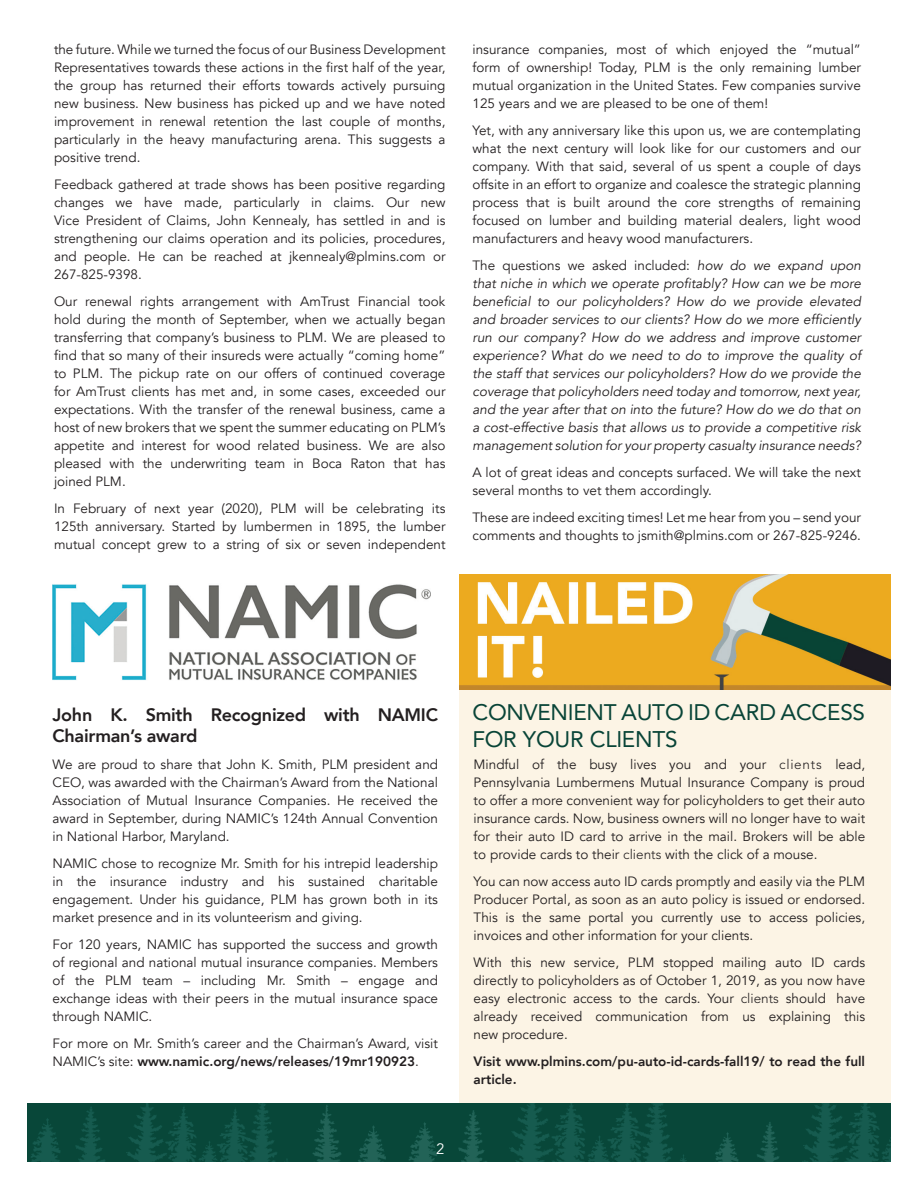
<style>
.page{position:relative;width:918px;height:1188px;background:#fff}
.page>*{position:absolute;margin:0;border:0;box-sizing:border-box;transform-origin:0 0}
.t1{font:22.5px/27px "Avenir";letter-spacing:-.01em;color:#084437}
.t2{font:800 18px/21px "Avenir";letter-spacing:-.015em;color:#231f20}
.t3{font:15px "Avenir";color:#fff}
.t4{font:13.5px/18px "Avenir";color:#231f20;text-align:justify}
.t5{font:italic 13.5px/18px "Avenir";color:#231f20;text-align:justify}
.t6{font:800 13.5px/18px "Avenir";color:#231f20}
.s1{font-style:normal}
.s2{font-weight:800}
.s3{font-family:"Avenir LT Std"}
.s4{font-family:"Avenir LT Std";font-weight:300}
</style>
<div class="page">
<div style="left:459px;top:575px;width:432px;height:529px;background:#fcf4e5"></div>
<img style="left:27px;top:1104px;width:864px;height:58px">
<img style="left:459px;top:575px;width:432px;height:115px">
<img style="left:52px;top:584px;width:378px;height:96px">
<p class="t4" style="left:54px;top:41px;width:393px">the future. While we turned the focus of our Business Development Representatives towards these actions in the first half of the year, the group has returned their efforts towards actively pursuing new business. New business has picked up and we have noted improvement in renewal retention the last couple of months, particularly in the heavy manufacturing arena. This suggests a positive trend.</p>
<p class="t4" style="left:54px;top:176px;width:393px">Feedback gathered at trade shows has been positive regarding changes we have made, particularly in claims. Our new Vice President of Claims, John Kennealy, has settled in and is strengthening our claims operation and its policies, procedures, and people. He can be reached at jkennealy@plmins.com or 267-825-9398.</p>
<p class="t4" style="left:54px;top:293px;width:393px">Our renewal rights arrangement with AmTrust Financial took hold during the month of September, when we actually began transferring that company’s business to PLM. We are pleased to find that so many of their insureds were actually “coming home” to PLM. The pickup rate on our offers of continued coverage for AmTrust clients has met and, in some cases, exceeded our expectations. With the transfer of the renewal business, came a host of new brokers that we spent the summer educating on PLM’s appetite and interest for wood related business. We are also pleased with the underwriting team in Boca Raton that has joined PLM.</p>
<p class="t4" style="left:54px;top:500px;width:393px">In February of next year (2020), PLM will be celebrating its 125th anniversary. Started by lumbermen in 1895, the lumber mutual concept grew to a string of six or seven independent</p>
<p class="t4" style="left:473px;top:41px;width:390px">insurance companies, most of which enjoyed the “mutual” form of ownership! Today, PLM is the only remaining lumber mutual organization in the United States. Few companies survive 125 years and we are pleased to be one of them!</p>
<p class="t4" style="left:473px;top:122px;width:390px">Yet, with any anniversary like this upon us, we are contemplating what the next century will look like for our customers and our company. With that said, several of us spent a couple of days offsite in an effort to organize and coalesce the strategic planning process that is built around the core strengths of remaining focused on lumber and building material dealers, light wood manufacturers and heavy wood manufacturers.</p>
<p class="t5" style="left:473px;top:257px;width:390px"><span class="s1">The questions we asked included:</span> how do we expand upon that niche in which we operate profitably? How can we be more beneficial to our policyholders? How do we provide elevated and broader services to our clients? How do we more efficiently run our company? How do we address and improve customer experience? What do we need to do to improve the quality of the staff that services our policyholders? How do we provide the coverage that policyholders need today and tomorrow, next year, and the year after that on into the future? How do we do that on a cost-effective basis that allows us to provide a competitive risk management solution for your property casualty insurance needs?</p>
<p class="t4" style="left:473px;top:464px;width:390px">A lot of great ideas and concepts surfaced. We will take the next several months to vet them accordingly.</p>
<p class="t4" style="left:473px;top:509px;width:390px">These are indeed exciting times! Let me hear from you – send your comments and thoughts to jsmith@plmins.com or 267-825-9246.</p>
<h2 class="t2" style="left:52px;top:704px;width:387px">John K. Smith Recognized with NAMIC<br>Chairman’s award</h2>
<p class="t4" style="left:52px;top:756px;width:387px">We are proud to share that John K. Smith, PLM president and CEO, was awarded with the Chairman’s Award from the National Association of Mutual Insurance Companies. He received the award in September, during NAMIC’s 124th Annual Convention in National Harbor, Maryland.</p>
<p class="t4" style="left:52px;top:855px;width:387px">NAMIC chose to recognize Mr. Smith for his intrepid leadership in the insurance industry and his sustained charitable engagement. Under his guidance, PLM has grown both in its market presence and in its volunteerism and giving.</p>
<p class="t4" style="left:52px;top:936px;width:387px">For 120 years, NAMIC has supported the success and growth of regional and national mutual insurance companies. Members of the PLM team – including Mr. Smith – engage and exchange ideas with their peers in the mutual insurance space through NAMIC.</p>
<p class="t4" style="left:52px;top:1035px;width:387px">For more on Mr. Smith’s career and the Chairman’s Award, visit<br>NAMIC’s site: <span class="s2">www.namic.org/news/releases/19mr190923</span>.</p>
<p class="t3" style="left:436px;top:1140px;width:10px">2</p>
<h1 class="t1" style="left:472px;top:698px;width:394px">CONVENIENT AUTO ID CARD ACCESS<br>FOR YOUR <span class="s3">CLIENTS</span></h1>
<p class="t4" style="left:474px;top:755px;width:393px">Mindful of the busy lives you and your <span class="s4">clients</span> lead, Pennsylvania Lumbermens Mutual Insurance Company is proud to offer a more convenient way for policyholders to get their auto insurance cards. Now, business owners will no longer have to wait for their auto ID card to arrive in the mail. Brokers will be able to provide cards to their <span class="s4">clients</span> with the click of a mouse.</p>
<p class="t4" style="left:474px;top:872px;width:393px">You can now access auto ID cards promptly and easily via the PLM Producer Portal, as soon as an auto policy is issued or endorsed.<br>This is the same portal you currently use to access policies, invoices and other information for your clients.</p>
<p class="t4" style="left:474px;top:953px;width:393px">With this new service, PLM stopped mailing auto ID cards directly to policyholders as of October 1, 2019, as you now have easy electronic access to the cards. Your <span class="s4">clients</span> should have already received communication from us explaining this new procedure.</p>
<p class="t6" style="left:474px;top:1052px;width:393px">Visit www.plmins.com/pu-auto-id-cards-fall19/ to read the full article.</p>
</div>
